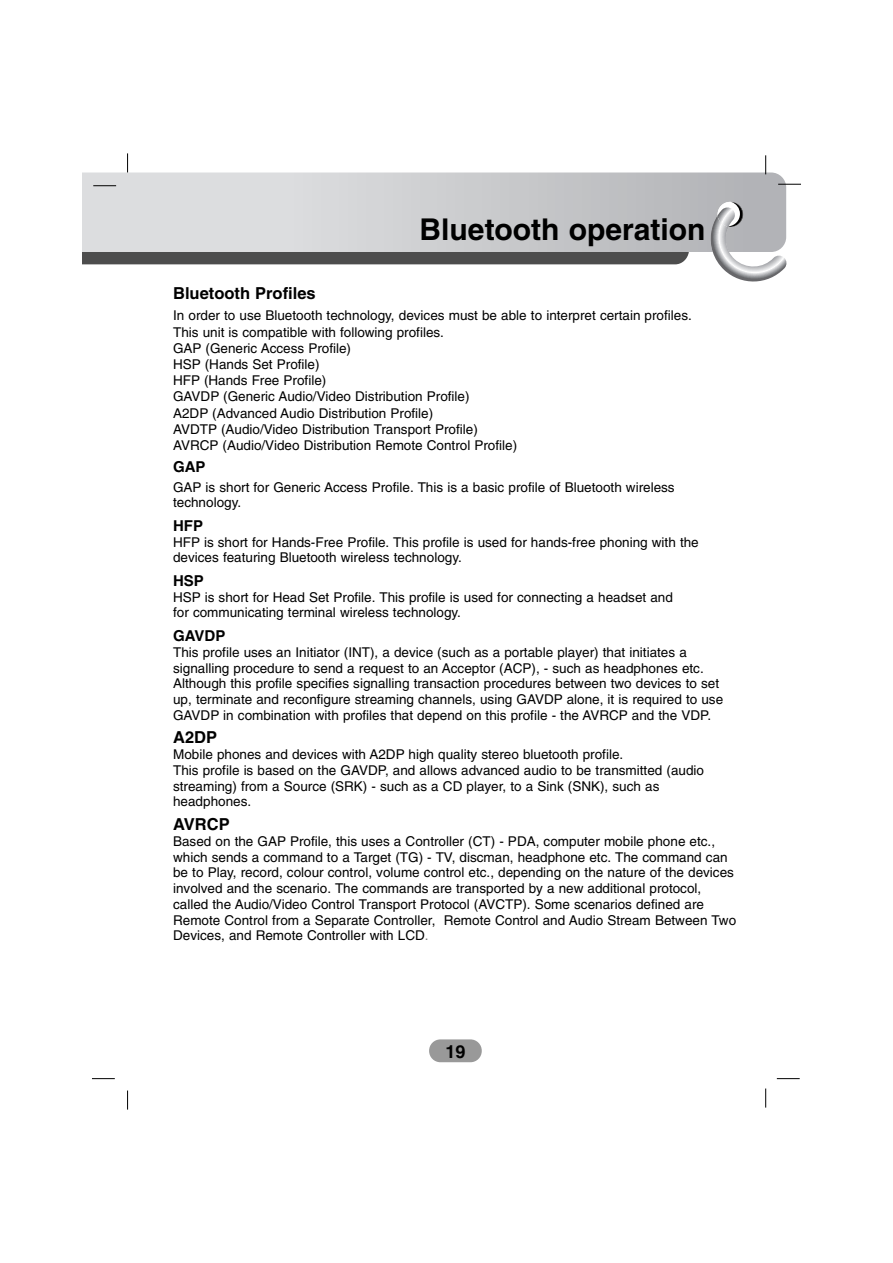
<style>
.page{position:relative;width:893px;height:1263px;background:#fff}
.page>*{position:absolute;margin:0;border:0;box-sizing:border-box;transform-origin:0 0}
.t1{font:700 30px "Helvetica";color:#000}
.t2{font:700 18px "Helvetica";color:#000}
.t3{font:700 16.5px "Helvetica";color:#000}
.t4{font:700 15px "Helvetica";color:#000}
.t5{font:13.5px/15.8px "Helvetica";color:#000}
.s1{color:#757575}
</style>
<div class="page">
<div style="left:688px;top:173px;width:98px;height:79px;background:#b5b6b9"></div>
<svg style="left:708px;top:202px;width:79px;height:80px"></svg>
<div style="left:429px;top:1039px;width:53px;height:23px;background:#999;border-radius:11px"></div>
<svg style="left:127px;top:1091px;width:1px;height:19px"></svg>
<svg style="left:92px;top:1078px;width:23px;height:1px"></svg>
<svg style="left:765px;top:1089px;width:1px;height:19px"></svg>
<svg style="left:776px;top:1078px;width:23px;height:1px"></svg>
<svg style="left:765px;top:155px;width:1px;height:19px"></svg>
<svg style="left:778px;top:184px;width:23px;height:1px"></svg>
<svg style="left:82px;top:153px;width:606px;height:111px"></svg>
<h1 class="t1" style="left:419px;top:219px;width:287px">Bluetooth operation</h1>
<p class="t3" style="left:173px;top:287px;width:144px">Bluetooth Profiles</p>
<p class="t5" style="left:173px;top:309px;width:520px;line-height:16.2px">In order to use Bluetooth technology, devices must be able to interpret certain profiles.<br>This unit is compatible with following profiles.<br>GAP (Generic Access Profile)<br>HSP (Hands Set Profile)<br>HFP (Hands Free Profile)<br>GAVDP (Generic Audio/Video Distribution Profile)<br>A2DP (Advanced Audio Distribution Profile)<br>AVDTP (Audio/Video Distribution Transport Profile)<br>AVRCP (Audio/Video Distribution Remote Control Profile)</p>
<p class="t4" style="left:173px;top:461px;width:34px">GAP</p>
<p class="t5" style="left:173px;top:480px;width:503px">GAP is short for Generic Access Profile. This is a basic profile of Bluetooth wireless technology.</p>
<p class="t4" style="left:173px;top:520px;width:31px">HFP</p>
<p class="t5" style="left:173px;top:535px;width:527px">HFP is short for Hands-Free Profile. This profile is used for hands-free phoning with the devices featuring Bluetooth wireless technology.</p>
<p class="t4" style="left:173px;top:575px;width:32px">HSP</p>
<p class="t5" style="left:173px;top:590px;width:501px">HSP is short for Head Set Profile. This profile is used for connecting a headset and for communicating terminal wireless technology.</p>
<p class="t4" style="left:173px;top:630px;width:54px">GAVDP</p>
<p class="t5" style="left:173px;top:646px;width:551px">This profile uses an Initiator (INT), a device (such as a portable player) that initiates a signalling procedure to send a request to an Acceptor (ACP), - such as headphones etc.<br>Although this profile specifies signalling transaction procedures between two devices to set up, terminate and reconfigure streaming channels, using GAVDP alone, it is required to use GAVDP in combination with profiles that depend on this profile - the AVRCP and the VDP.</p>
<p class="t3" style="left:173px;top:732px;width:46px">A2DP</p>
<p class="t5" style="left:173px;top:748px;width:532px">Mobile phones and devices with A2DP high quality stereo bluetooth profile.<br>This profile is based on the GAVDP, and allows advanced audio to be transmitted (audio streaming) from a Source (SRK) - such as a CD player, to a Sink (SNK), such as headphones.</p>
<p class="t3" style="left:173px;top:818px;width:58px">AVRCP</p>
<p class="t5" style="left:173px;top:834px;width:564px">Based on the GAP Profile, this uses a Controller (CT) - PDA, computer mobile phone etc., which sends a command to a Target (TG) - TV, discman, headphone etc. The command can be to Play, record, colour control, volume control etc., depending on the nature of the devices involved and the scenario. The commands are transported by a new additional protocol, called the Audio/Video Control Transport Protocol (AVCTP). Some scenarios defined are Remote Control from a Separate Controller, Remote Control and Audio Stream Between Two Devices, and Remote Controller with LCD<span class="s1">.</span></p>
<h2 class="t2" style="left:445px;top:1045px;width:22px">19</h2>
</div>
